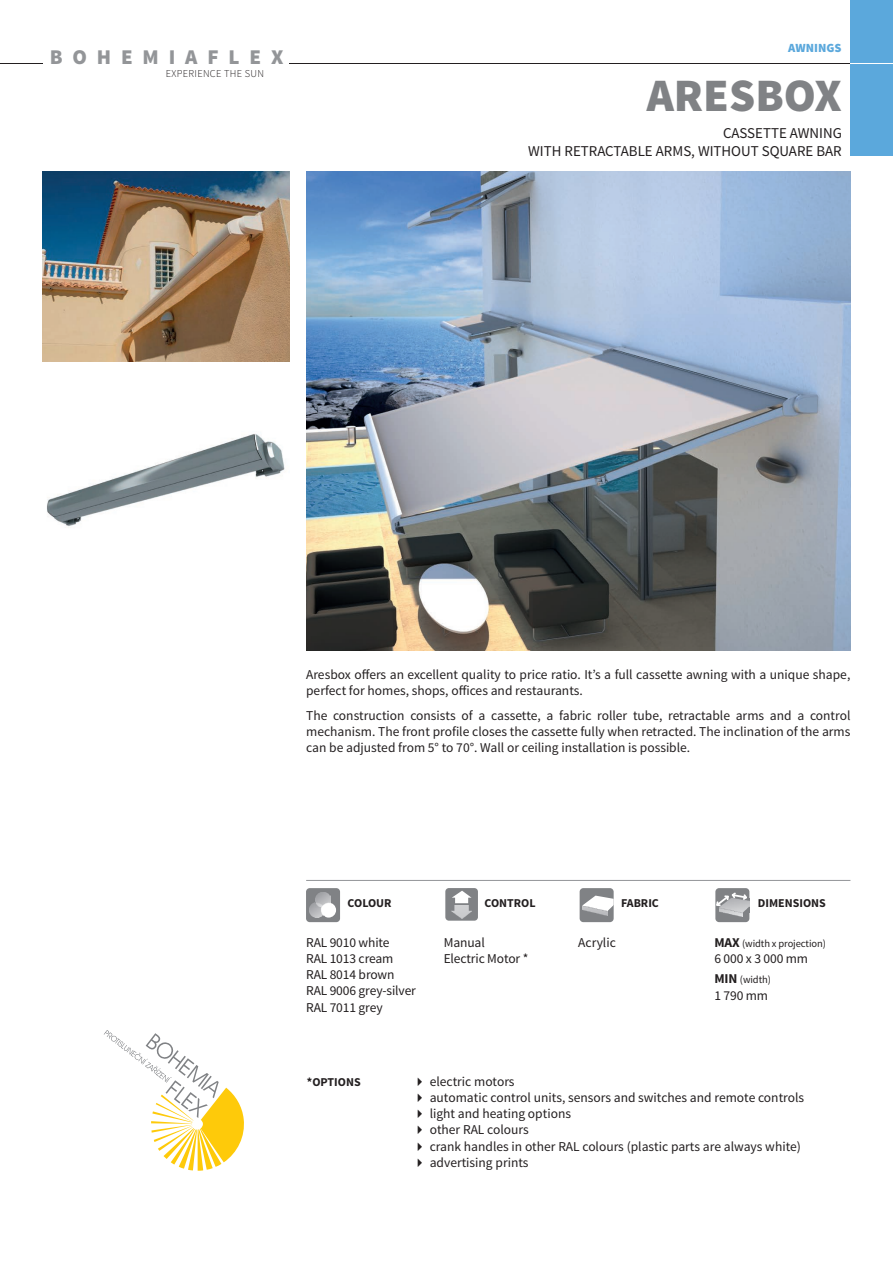
<style>
.page{position:relative;width:893px;height:1263px;background:#fff}
.page>*{position:absolute;margin:0;border:0;box-sizing:border-box;transform-origin:0 0}
.t1{font:900 46.5px "Source Sans Pro";color:#808285}
.t2{font:900 21px "Source Sans Pro";letter-spacing:.47em;color:#939598}
.t3{font:15px/18px "Source Sans Pro";color:#231f20;text-align:right}
.t4{font:13.5px/16.2px "Source Sans Pro";color:#231f20}
.t5{font:900 12.45px "Source Sans Pro";color:#5ba8dc}
.t6{font:700 12px "Source Sans Pro";color:#231f20}
.t7{font:10.5px "Source Sans Pro";letter-spacing:-.01em;color:#231f20}
.t8{font:300 10.5px "Source Sans Pro";letter-spacing:.03em;color:#231f20}
.s1{font-weight:700;font-size:13.5px}
</style>
<div class="page">
<hr style="left:289px;top:63px;width:604px;height:1px;background:#231f20">
<hr style="left:306px;top:880px;width:544px;height:1px;background:#939598">
<div style="left:306px;top:888px;width:34px;height:34px;background:#808285;border-radius:4px"></div>
<div style="left:321px;top:903px;width:15px;height:14px;background:#fff;border-radius:50%"></div>
<img style="left:310px;top:903px;width:15px;height:14px">
<img style="left:316px;top:892px;width:15px;height:15px">
<div style="left:445px;top:888px;width:33px;height:33px;background:#808285;border-radius:4px"></div>
<svg style="left:452px;top:891px;width:19px;height:12px"></svg>
<img style="left:452px;top:906px;width:19px;height:12px">
<div style="left:580px;top:888px;width:34px;height:34px;background:#808285;border-radius:4px"></div>
<svg style="left:582px;top:895px;width:32px;height:16px"></svg>
<img style="left:582px;top:906px;width:25px;height:10px">
<div style="left:715px;top:888px;width:34px;height:34px;background:#808285;border-radius:4px"></div>
<img style="left:719px;top:900px;width:30px;height:13px">
<img style="left:719px;top:908px;width:23px;height:9px">
<svg style="left:716px;top:892px;width:31px;height:14px"></svg>
<svg style="left:104px;top:1030px;width:140px;height:141px"></svg>
<hr style="left:0;top:63px;width:43px;height:1px;background:#231f20">
<img style="left:306px;top:171px;width:544px;height:480px">
<div style="left:850px;top:0;width:43px;height:156px;background:#5ba8dc"></div>
<hr style="left:850px;top:63px;width:43px;height:1px;background:#fff">
<img style="left:43px;top:171px;width:246px;height:191px">
<img style="left:47px;top:434px;width:238px;height:93px">
<h2 class="t2" style="left:50px;top:43px;width:235px">BOHEMIAFLEX</h2>
<p class="t8" style="left:166px;top:67px;width:100px">EXPERIENCE THE SUN</p>
<p class="t5" style="left:788px;top:40px;width:55px">AWNINGS</p>
<h1 class="t1" style="left:647px;top:66px;width:197px">ARESBOX</h1>
<p class="t3" style="left:528px;top:124px;width:315px">CASSETTE AWNING<br>WITH RETRACTABLE ARMS, WITHOUT SQUARE BAR</p>
<p class="t4" style="left:306px;top:666px;width:546px">Aresbox offers an excellent quality to price ratio. It’s a full cassette awning with a unique shape, perfect for homes, shops, offices and restaurants.</p>
<p class="t4" style="left:306px;top:707px;width:546px;text-align:justify">The construction consists of a cassette, a fabric roller tube, retractable arms and a control mechanism. The front profile closes the cassette fully when retracted. The inclination of the arms can be adjusted from 5° to 70°. Wall or ceiling installation is possible.</p>
<p class="t6" style="left:348px;top:895px;width:46px">COLOUR</p>
<p class="t6" style="left:485px;top:895px;width:53px">CONTROL</p>
<p class="t6" style="left:621px;top:895px;width:39px">FABRIC</p>
<p class="t6" style="left:758px;top:895px;width:69px">DIMENSIONS</p>
<p class="t4" style="left:306px;top:934px;width:111px">RAL 9010 white<br>RAL 1013 cream<br>RAL 8014 brown<br>RAL 9006 grey-silver<br>RAL 7011 grey</p>
<p class="t4" style="left:444px;top:934px;width:86px">Manual<br>Electric Motor *</p>
<p class="t4" style="left:578px;top:934px;width:39px">Acrylic</p>
<p class="t7" style="left:714px;top:937px;width:113px"><span class="s1">MAX</span> (width x projection)</p>
<p class="t4" style="left:714px;top:950px;width:95px">6 000 x 3 000 mm</p>
<p class="t7" style="left:714px;top:973px;width:58px"><span class="s1">MIN</span> (width)</p>
<p class="t4" style="left:714px;top:987px;width:55px">1 790 mm</p>
<p class="t6" style="left:307px;top:1074px;width:55px">*OPTIONS</p>
<p class="t4" style="left:430px;top:1073px;width:376px">electric motors<br>automatic control units, sensors and switches and remote controls light and heating options<br>other RAL colours<br>crank handles in other RAL colours (plastic parts are always white) advertising prints</p>
</div>
